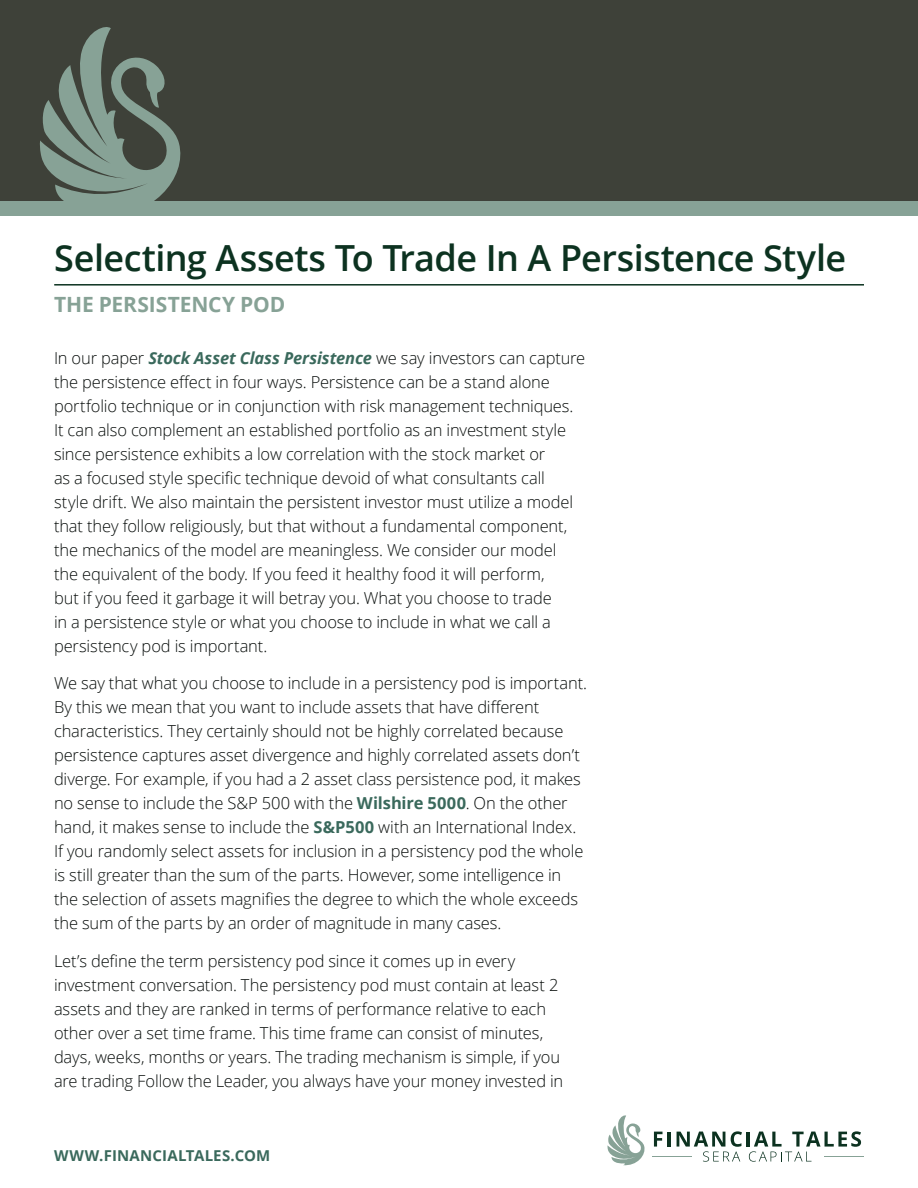
<style>
.page{position:relative;width:918px;height:1188px;background:#fff}
.page>*{position:absolute;margin:0;border:0;box-sizing:border-box;transform-origin:0 0}
.t1{font:600 36px "Open Sans";letter-spacing:-.015em;color:#0c3220}
.Subtitle{font:700 21px "Open Sans";letter-spacing:-.005em;color:#87a296}
.t2{font:300 16.5px/24px "Open Sans";letter-spacing:-.01em;color:#080d0b}
.Cover_Footer_URL{font:700 15px "Open Sans";letter-spacing:.01em;color:#3a695c}
.s1{font-weight:700;font-style:italic;color:#3a695c}
.s2{font-weight:700;color:#3a695c}
</style>
<div class="page">
<div style="left:0;top:0;width:918px;height:202px;background:#3e4139"></div>
<svg style="left:40px;top:27px;width:141px;height:174px"></svg>
<div style="left:0;top:201px;width:918px;height:15px;background:#87a296"></div>
<svg style="left:607px;top:1115px;width:38px;height:51px"></svg>
<svg style="left:654px;top:1132px;width:9px;height:15px"></svg>
<hr style="left:668px;top:1132px;width:3px;height:15px;background:#0c3220">
<svg style="left:677px;top:1131px;width:65px;height:31px"></svg>
<hr style="left:747px;top:1132px;width:3px;height:15px;background:#0c3220">
<svg style="left:749px;top:1131px;width:112px;height:31px"></svg>
<hr style="left:652px;top:1156px;width:40px;height:1px;background:#87a296">
<hr style="left:824px;top:1156px;width:40px;height:1px;background:#87a296">
<hr style="left:54px;top:284px;width:810px;height:2px;background:#0c3220">
<p class="t1" style="left:54px;top:233px;width:794px">Selecting Assets To Trade In A Persistence Style</p>
<p class="Subtitle" style="left:54px;top:289px;width:233px">THE PERSISTENCY POD</p>
<p class="t2" style="left:54px;top:345px;width:533px">In our paper <span class="s1">Stock Asset Class Persistence</span> we say investors can capture the persistence effect in four ways. Persistence can be a stand alone portfolio technique or in conjunction with risk management techniques.<br>It can also complement an established portfolio as an investment style since persistence exhibits a low correlation with the stock market or<br>as a focused style specific technique devoid of what consultants call<br>style drift. We also maintain the persistent investor must utilize a model that they follow religiously, but that without a fundamental component, the mechanics of the model are meaningless. We consider our model<br>the equivalent of the body. If you feed it healthy food it will perform,<br>but if you feed it garbage it will betray you. What you choose to trade<br>in a persistence style or what you choose to include in what we call a persistency pod is important.</p>
<p class="t2" style="left:54px;top:671px;width:535px">We say that what you choose to include in a persistency pod is important.<br>By this we mean that you want to include assets that have different characteristics. They certainly should not be highly correlated because persistence captures asset divergence and highly correlated assets don’t diverge. For example, if you had a 2 asset class persistence pod, it makes no sense to include the S&amp;P 500 with the <span class="s2">Wilshire 5000</span>. On the other hand, it makes sense to include the <span class="s2">S&amp;P500</span> with an International Index.<br>If you randomly select assets for inclusion in a persistency pod the whole is still greater than the sum of the parts. However, some intelligence in the selection of assets magnifies the degree to which the whole exceeds the sum of the parts by an order of magnitude in many cases.</p>
<p class="t2" style="left:54px;top:948px;width:511px">Let’s define the term persistency pod since it comes up in every investment conversation. The persistency pod must contain at least 2 assets and they are ranked in terms of performance relative to each other over a set time frame. This time frame can consist of minutes, days, weeks, months or years. The trading mechanism is simple, if you are trading Follow the Leader, you always have your money invested in</p>
<p class="Cover_Footer_URL" style="left:54px;top:1145px;width:218px">WWW.FINANCIALTALES.COM</p>
</div>
